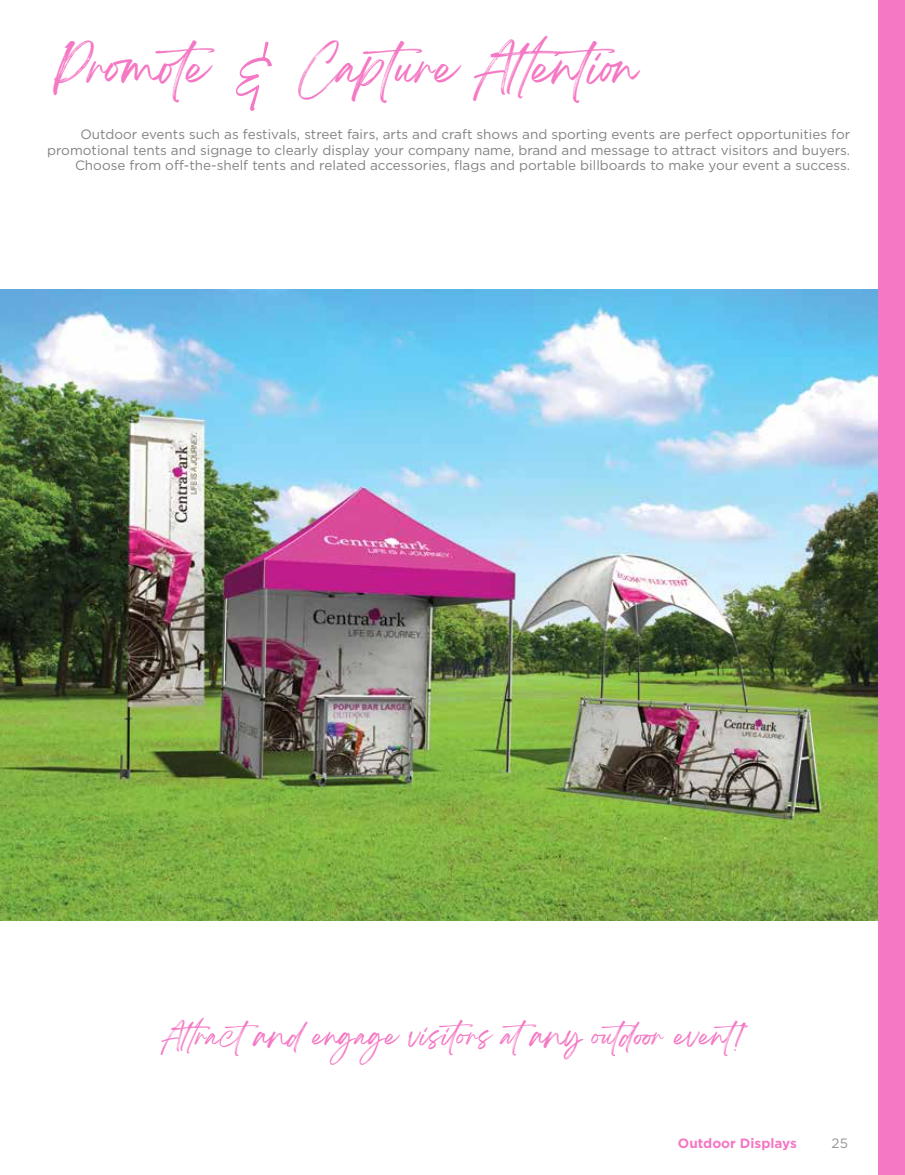
<style>
.page{position:relative;width:905px;height:1175px;background:#fff}
.page>*{position:absolute;margin:0;border:0;box-sizing:border-box;transform-origin:0 0}
.t1{font:42px "Breathing Personal Use";color:#f478c4}
.t2{font:24px "Breathing Personal Use";letter-spacing:.025em;color:#f478c4}
.t3{font:13.5px/15.8px "Gotham";color:#808285;text-align:right}
.t4{font:700 13.5px "Gotham";color:#f478c4}
.t5{font:13.5px "Gotham";color:#939598}
.s1{font-family:"Amalfi Coast";font-size:57px}
</style>
<div class="page">
<img style="left:0;top:290px;width:878px;height:630px">
<div style="left:878px;top:0;width:26px;height:1174px;background:#f478c4"></div>
<h1 class="t1" style="left:54px;top:55px;width:590px">Promote <span class="s1">&amp;</span> Capture Attention</h1>
<p class="t3" style="left:47px;top:126px;width:804px">Outdoor events such as festivals, street fairs, arts and craft shows and sporting events are perfect opportunities for promotional tents and signage to clearly display your company name, brand and message to attract visitors and buyers.<br>Choose from off-the-shelf tents and related accessories, flags and portable billboards to make your event a success.</p>
<h2 class="t2" style="left:161px;top:1028px;width:599px">Attractand engage visitors atany outdoor event!</h2>
<p class="t4" style="left:678px;top:1134px;width:120px">Outdoor Displays</p>
<p class="t5" style="left:831px;top:1134px;width:18px">25</p>
</div>
